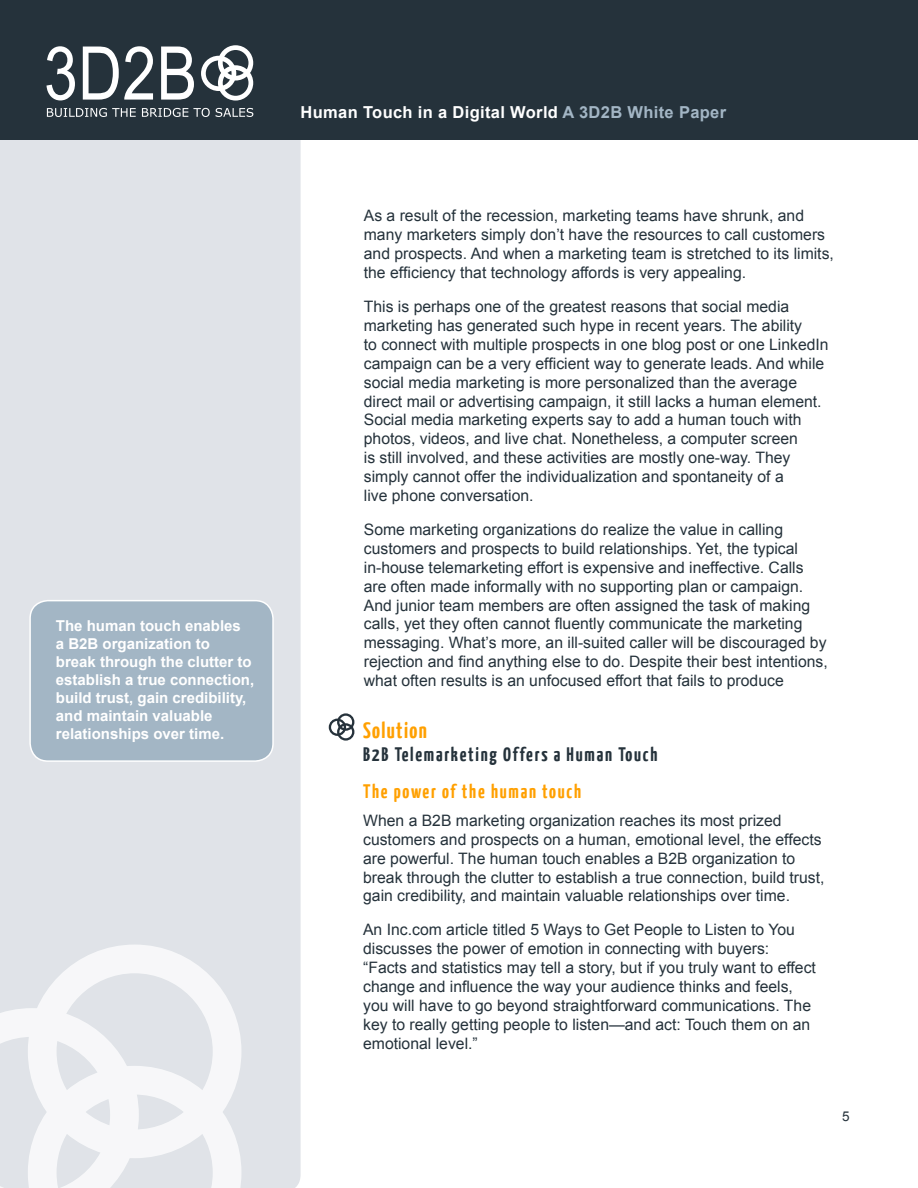
<style>
.page{position:relative;width:918px;height:1188px;background:#fff}
.page>*{position:absolute;margin:0;border:0;box-sizing:border-box;transform-origin:0 0}
.t1{font:700 22.5px "Yanone Kaffeesatz";letter-spacing:.06em;color:#ffa000}
.t2{font:700 19.5px "Yanone Kaffeesatz";letter-spacing:.09em;color:#25323b}
.t3{font:700 19.5px "Yanone Kaffeesatz";letter-spacing:.09em;color:#ffa000}
.t4{font:700 16.5px "Arial";letter-spacing:.02em;color:#fff}
.t5{font:15.75px/18.9px "Arial";color:#25323b}
.t6{font:700 15px/18px "Arial";color:#fff}
.t7{font:13.5px "Arial";color:#25323b}
.s1{color:#a3b6c5}
</style>
<div class="page">
<div style="left:0;top:140px;width:301px;height:1048px;background:#e0e3e8"></div>
<div style="left:0;top:0;width:918px;height:140px;background:#25323b"></div>
<svg style="left:28px;top:945px;width:213px;height:63px;fill:#e0e3e8"></svg>
<svg style="left:0;top:1008px;width:241px;height:180px"></svg>
<svg style="left:46px;top:46px;width:29px;height:54px"></svg>
<svg style="left:83px;top:46px;width:70px;height:54px"></svg>
<svg style="left:161px;top:47px;width:33px;height:53px"></svg>
<svg style="left:47px;top:108px;width:89px;height:9px"></svg>
<svg style="left:142px;top:108px;width:68px;height:9px"></svg>
<svg style="left:216px;top:108px;width:37px;height:9px"></svg>
<svg style="left:201px;top:45px;width:52px;height:56px"></svg>
<svg style="left:329px;top:713px;width:25px;height:28px"></svg>
<div style="left:30px;top:601px;width:243px;height:160px;background:#a3b6c5;border-radius:18px"></div>
<div style="left:29px;top:600px;width:245px;height:162px;border:2px solid #fff;border-radius:18px"></div>
<p class="t6" style="left:56px;top:617px;width:200px">The human touch enables<br>a B2B organization to<br>break through the clutter to establish a true connection, build trust, gain credibility, and maintain valuable relationships over time.</p>
<p class="t4" style="left:301px;top:101px;width:427px">Human Touch in a Digital World <span class="s1">A 3D2B White Paper</span></p>
<p class="t5" style="left:364px;top:207px;width:472px">As a result of the recession, marketing teams have shrunk, and many marketers simply don’t have the resources to call customers and prospects. And when a marketing team is stretched to its limits, the efficiency that technology affords is very appealing.</p>
<p class="t5" style="left:364px;top:297px;width:440px">This is perhaps one of the greatest reasons that social media marketing has generated such hype in recent years. The ability</p>
<p class="t5" style="left:364px;top:335px;width:466px">to connect with multiple prospects in one blog post or one LinkedIn campaign can be a very efficient way to generate leads. And while social media marketing is more personalized than the average direct mail or advertising campaign, it still lacks a human element.<br>Social media marketing experts say to add a human touch with photos, videos, and live chat. Nonetheless, a computer screen</p>
<p class="t5" style="left:364px;top:448px;width:428px">is still involved, and these activities are mostly one-way. They simply cannot offer the individualization and spontaneity of a</p>
<p class="t5" style="left:364px;top:486px;width:171px">live phone conversation.</p>
<p class="t5" style="left:364px;top:520px;width:465px">Some marketing organizations do realize the value in calling customers and prospects to build relationships. Yet, the typical in-house telemarketing effort is expensive and ineffective. Calls are often made informally with no supporting plan or campaign.<br>And junior team members are often assigned the task of making calls, yet they often cannot fluently communicate the marketing messaging. What’s more, an ill-suited caller will be discouraged by rejection and find anything else to do. Despite their best intentions, what often results is an unfocused effort that fails to produce</p>
<p class="t1" style="left:363px;top:716px;width:65px">Solution</p>
<p class="t2" style="left:363px;top:742px;width:296px">B2B Telemarketing Offers a Human Touch</p>
<p class="t3" style="left:363px;top:779px;width:219px">The power of the human touch</p>
<p class="t5" style="left:363px;top:811px;width:463px">When a B2B marketing organization reaches its most prized customers and prospects on a human, emotional level, the effects are powerful. The human touch enables a B2B organization to break through the clutter to establish a true connection, build trust, gain credibility, and maintain valuable relationships over time.</p>
<p class="t5" style="left:363px;top:921px;width:454px">An Inc.com article titled 5 Ways to Get People to Listen to You discusses the power of emotion in connecting with buyers: “Facts and statistics may tell a story, but if you truly want to effect change and influence the way your audience thinks and feels, you will have to go beyond straightforward communications. The key to really getting people to listen—and act: Touch them on an emotional level.”</p>
<p class="t7" style="left:842px;top:1108px;width:9px">5</p>
</div>
